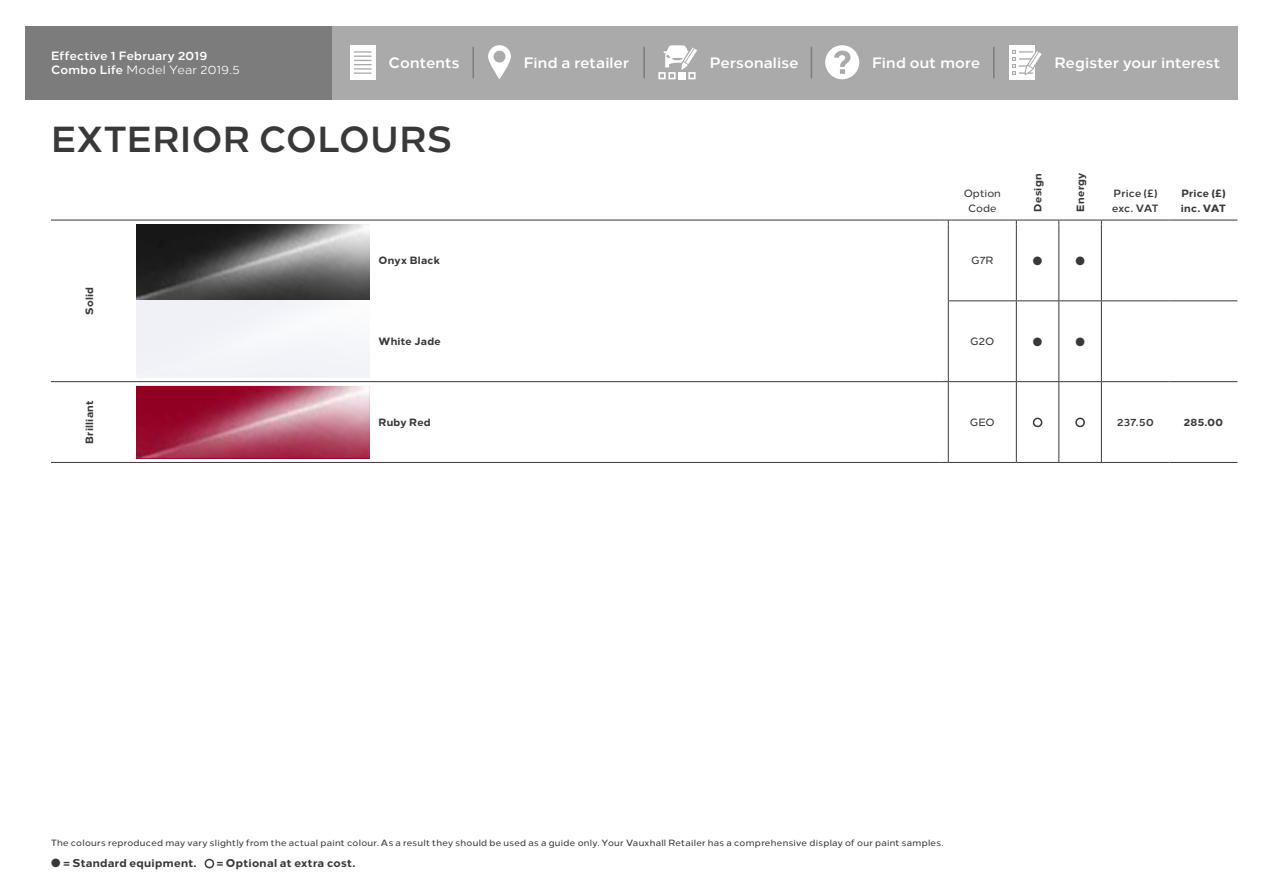
<style>
.page{position:relative;width:1263px;height:893px;background:#fff}
.page>*{position:absolute;margin:0;border:0;box-sizing:border-box;transform-origin:0 0}
.t1{font:700 36px "Vauxhall Neue";letter-spacing:.005em;color:#393939}
.t2{font:700 15px "Vauxhall Neue";letter-spacing:.015em;color:#fff}
.t3{font:700 12px/14.4px "Vauxhall Neue";letter-spacing:.025em;color:#fff}
.t4{font:12px "Zapf Dingbats ITC";color:#393939}
.t5{font:800 11.25px "Vauxhall Neue";letter-spacing:.025em;color:#393939}
.t6{font:800 10.5px/15px "Vauxhall Neue";letter-spacing:.03em;color:#393939}
.t7{font:700 10.5px/15px "Vauxhall Neue";letter-spacing:.015em;color:#393939}
.t8{font:10.5px/15px "Vauxhall Neue";color:#393939;text-align:center}
.t9{font:9px "Vauxhall Neue";letter-spacing:.035em;color:#393939}
.s1{font-weight:300}
</style>
<div class="page">
<hr style="left:1058px;top:225px;width:1px;height:75px;background:#393939">
<hr style="left:1058px;top:301px;width:1px;height:76px;background:#393939">
<hr style="left:1058px;top:386px;width:1px;height:72px;background:#393939">
<hr style="left:948px;top:225px;width:1px;height:75px;background:#393939">
<hr style="left:1016px;top:225px;width:1px;height:75px;background:#393939">
<hr style="left:1101px;top:225px;width:1px;height:75px;background:#393939">
<hr style="left:948px;top:301px;width:1px;height:76px;background:#393939">
<hr style="left:1016px;top:301px;width:1px;height:76px;background:#393939">
<hr style="left:1101px;top:301px;width:1px;height:76px;background:#393939">
<hr style="left:948px;top:386px;width:1px;height:72px;background:#393939">
<hr style="left:1016px;top:386px;width:1px;height:72px;background:#393939">
<hr style="left:1101px;top:386px;width:1px;height:72px;background:#393939">
<hr style="left:948px;top:220px;width:68px;height:1px;background:#393939">
<hr style="left:1016px;top:220px;width:43px;height:1px;background:#393939">
<hr style="left:1059px;top:220px;width:42px;height:1px;background:#393939">
<hr style="left:1101px;top:220px;width:68px;height:1px;background:#393939">
<hr style="left:1169px;top:220px;width:68px;height:1px;background:#393939">
<hr style="left:370px;top:220px;width:570px;height:1px;background:#393939">
<hr style="left:370px;top:381px;width:570px;height:1px;background:#393939">
<hr style="left:370px;top:462px;width:570px;height:1px;background:#393939">
<hr style="left:51px;top:220px;width:85px;height:1px;background:#393939">
<hr style="left:51px;top:381px;width:85px;height:1px;background:#393939">
<hr style="left:51px;top:462px;width:85px;height:1px;background:#393939">
<hr style="left:136px;top:462px;width:234px;height:1px;background:#393939">
<hr style="left:136px;top:381px;width:234px;height:1px;background:#393939">
<hr style="left:136px;top:220px;width:234px;height:1px;background:#393939">
<svg style="left:940px;top:220px;width:9px;height:5px"></svg>
<svg style="left:940px;top:377px;width:9px;height:9px"></svg>
<svg style="left:940px;top:458px;width:9px;height:5px"></svg>
<hr style="left:948px;top:300px;width:68px;height:1px;background:#393939">
<hr style="left:1016px;top:300px;width:43px;height:1px;background:#393939">
<hr style="left:1059px;top:300px;width:42px;height:1px;background:#393939">
<hr style="left:1101px;top:300px;width:68px;height:1px;background:#393939">
<hr style="left:1169px;top:300px;width:68px;height:1px;background:#393939">
<hr style="left:948px;top:381px;width:68px;height:1px;background:#393939">
<hr style="left:1016px;top:381px;width:43px;height:1px;background:#393939">
<hr style="left:1059px;top:381px;width:42px;height:1px;background:#393939">
<hr style="left:1101px;top:381px;width:68px;height:1px;background:#393939">
<hr style="left:1169px;top:381px;width:68px;height:1px;background:#393939">
<hr style="left:948px;top:462px;width:68px;height:1px;background:#393939">
<hr style="left:1016px;top:462px;width:43px;height:1px;background:#393939">
<hr style="left:1059px;top:462px;width:42px;height:1px;background:#393939">
<hr style="left:1101px;top:462px;width:68px;height:1px;background:#393939">
<hr style="left:1169px;top:462px;width:68px;height:1px;background:#393939">
<svg style="left:1032px;top:417px;width:11px;height:11px"></svg>
<svg style="left:1075px;top:417px;width:10px;height:11px"></svg>
<img style="left:136px;top:225px;width:234px;height:152px">
<img style="left:136px;top:301px;width:234px;height:1px">
<img style="left:136px;top:386px;width:234px;height:72px">
<svg style="left:204px;top:858px;width:11px;height:11px"></svg>
<div style="left:26px;top:26px;width:1207px;height:73px;background:#7c7c7c"></div>
<div style="left:332px;top:26px;width:905px;height:73px;background:#aaa"></div>
<hr style="left:472px;top:47px;width:2px;height:31px;background:#7c7c7c">
<hr style="left:811px;top:47px;width:1px;height:31px;background:#7c7c7c">
<hr style="left:993px;top:47px;width:1px;height:31px;background:#7c7c7c">
<div style="left:350px;top:45px;width:26px;height:35px;background:#fff"></div>
<svg style="left:354px;top:51px;width:17px;height:23px"></svg>
<svg style="left:488px;top:45px;width:23px;height:34px"></svg>
<div style="left:493px;top:51px;width:12px;height:12px;background:#aaa;border-radius:50%"></div>
<div style="left:1009px;top:45px;width:25px;height:35px;background:#fff"></div>
<svg style="left:1012px;top:48px;width:30px;height:28px"></svg>
<div style="left:826px;top:46px;width:32px;height:33px;background:#fff;border-radius:50%"></div>
<div style="left:825px;top:45px;width:34px;height:34px;border:2px solid #fff;border-radius:50%"></div>
<svg style="left:834px;top:51px;width:16px;height:23px"></svg>
<hr style="left:643px;top:47px;width:2px;height:31px;background:#7c7c7c">
<svg style="left:658px;top:45px;width:39px;height:34px"></svg>
<h3 class="t3" style="left:51px;top:48px;width:190px">Effective 1 February 2019<br>Combo Life <span class="s1">Model Year 2019.5</span></h3>
<h2 class="t2" style="left:710px;top:54px;width:90px">Personalise</h2>
<h2 class="t2" style="left:389px;top:54px;width:73px">Contents</h2>
<h2 class="t2" style="left:524px;top:54px;width:107px">Find a retailer</h2>
<h2 class="t2" style="left:872px;top:53px;width:110px">Find out more</h2>
<h2 class="t2" style="left:1054px;top:53px;width:168px">Register your interest</h2>
<h1 class="t1" style="left:51px;top:117px;width:402px">EXTERIOR COLOURS</h1>
<p class="t8" style="left:964px;top:185px;width:39px">Option<br>Code</p>
<p class="t6" style="left:1030px;top:212px;width:39px;rotate:-90deg">Design</p>
<p class="t6" style="left:1073px;top:212px;width:40px;rotate:-90deg">Energy</p>
<p class="t6" style="left:82px;top:315px;width:29px;rotate:-90deg">Solid</p>
<p class="t6" style="left:378px;top:253px;width:63px">Onyx Black</p>
<p class="t8" style="left:971px;top:253px;width:24px">G7R</p>
<h3 class="t4" style="left:1033px;top:255px;width:11px">●</h3>
<h3 class="t4" style="left:1075px;top:255px;width:11px">●</h3>
<p class="t6" style="left:378px;top:334px;width:64px">White Jade</p>
<p class="t8" style="left:970px;top:334px;width:26px">G2O</p>
<h3 class="t4" style="left:1033px;top:336px;width:11px">●</h3>
<h3 class="t4" style="left:1075px;top:336px;width:11px">●</h3>
<p class="t7" style="left:1112px;top:185px;width:48px">Price (£) exc. VAT</p>
<p class="t6" style="left:1181px;top:185px;width:46px">Price (£) inc. VAT</p>
<p class="t6" style="left:82px;top:444px;width:45px;rotate:-90deg">Brilliant</p>
<p class="t6" style="left:378px;top:415px;width:54px">Ruby Red</p>
<p class="t8" style="left:970px;top:415px;width:27px">GEO</p>
<p class="t7" style="left:1117px;top:415px;width:38px">237.50</p>
<p class="t6" style="left:1184px;top:415px;width:41px">285.00</p>
<p class="t9" style="left:51px;top:837px;width:894px">The colours reproduced may vary slightly from the actual paint colour. As a result they should be used as a guide only. Your Vauxhall Retailer has a comprehensive display of our paint samples.</p>
<p class="t5" style="left:51px;top:856px;width:147px">● = Standard equipment.</p>
<p class="t5" style="left:217px;top:856px;width:140px">= Optional at extra cost.</p>
</div>
